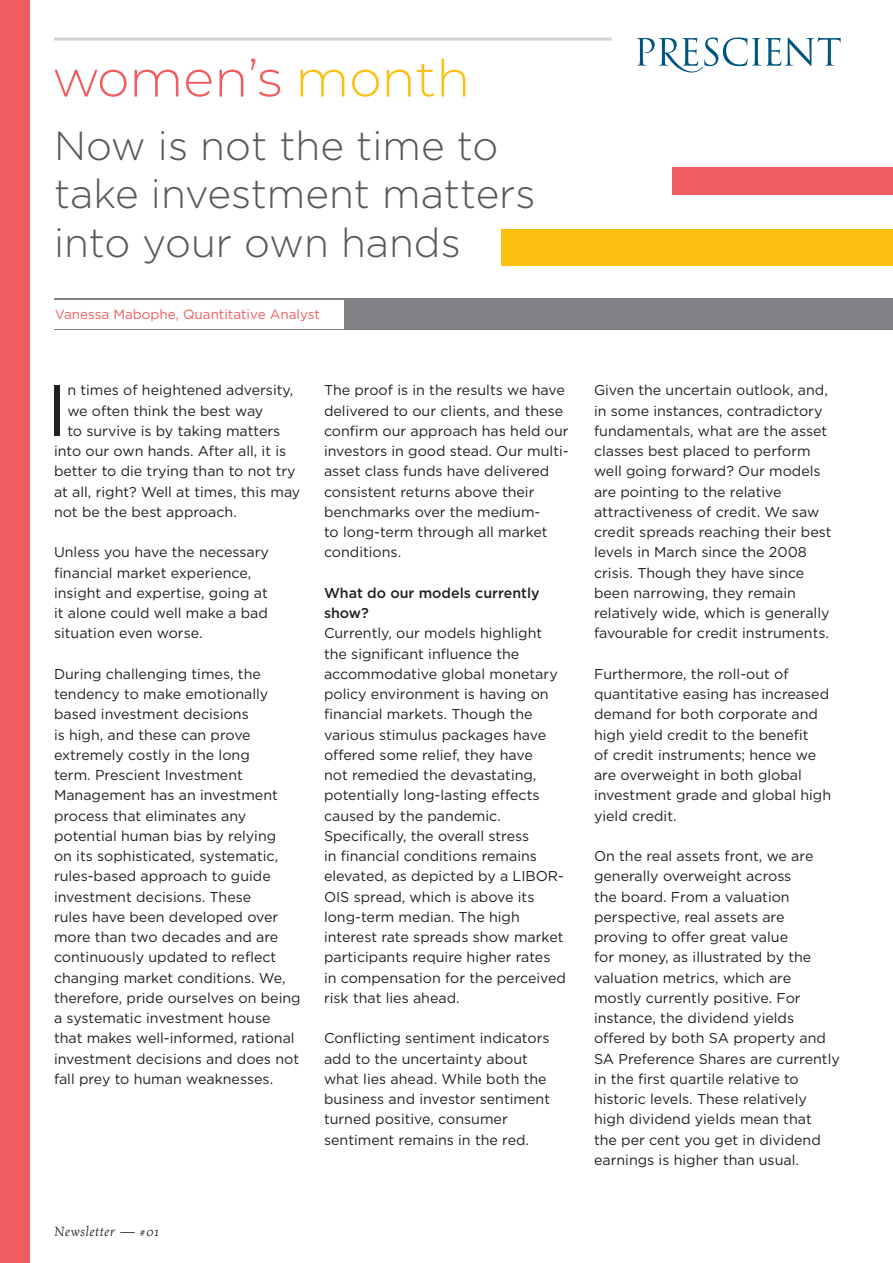
<style>
.page{position:relative;width:893px;height:1263px;background:#fff}
.page>*{position:absolute;margin:0;border:0;box-sizing:border-box;transform-origin:0 0}
.t1{font:72.15px "Gotham HTF";color:#231f20}
.t2{font:300 51.15px "Montserrat";color:#f05d60}
.t3{font:300 40.5px/48.6px "Gotham HTF";color:#57585a}
.t4{font:italic 15px "Maiola";letter-spacing:.05em;color:#231f20}
.t5{font:14.25px/20.2px "Gotham HTF";color:#231f20}
.t6{font:500 14.25px/20.2px "Gotham HTF";color:#231f20}
.t7{font:13.5px "Gotham HTF";color:#f05d60}
.s1{color:#fcc011}
</style>
<div class="page">
<div style="left:673px;top:167px;width:220px;height:27px;background:#f05d60"></div>
<div style="left:0;top:0;width:30px;height:1263px;background:#f05d60"></div>
<svg style="left:637px;top:37px;width:204px;height:36px"></svg>
<hr style="left:54px;top:38px;width:558px;height:3px;background:#d1d2d4">
<div style="left:54px;top:298px;width:839px;height:32px;background:#808285"></div>
<div style="left:51px;top:300px;width:293px;height:29px;background:#fff"></div>
<div style="left:502px;top:229px;width:391px;height:37px;background:#fcc011"></div>
<h2 class="t2" style="left:54px;top:44px;width:418px">women’s <span class="s1">month</span></h2>
<h3 class="t3" style="left:54px;top:120px;width:483px">Now is not the time to take investment matters into your own hands</h3>
<p class="t7" style="left:55px;top:307px;width:266px">Vanessa Mabophe, Quantitative Analyst</p>
<h1 class="t1" style="left:46px;top:370px;width:22px">I</h1>
<p class="t5" style="left:67px;top:380px;width:227px">n times of heightened adversity,</p>
<p class="t5" style="left:67px;top:400px;width:198px">we often think the best way</p>
<p class="t5" style="left:67px;top:420px;width:215px">to survive is by taking matters</p>
<p class="t5" style="left:54px;top:441px;width:234px">into our own hands. After all, it is</p>
<p class="t5" style="left:54px;top:461px;width:243px">better to die trying than to not try</p>
<p class="t5" style="left:54px;top:481px;width:248px">at all, right? Well at times, this may</p>
<p class="t5" style="left:54px;top:501px;width:184px">not be the best approach.</p>
<p class="t5" style="left:54px;top:542px;width:217px">Unless you have the necessary financial market experience, insight and expertise, going at it alone could well make a bad situation even worse.</p>
<p class="t5" style="left:54px;top:663px;width:248px">During challenging times, the tendency to make emotionally based investment decisions<br>is high, and these can prove extremely costly in the long<br>term. Prescient Investment<br>Management has an investment process that eliminates any potential human bias by relying<br>on its sophisticated, systematic, rules-based approach to guide investment decisions. These<br>rules have been developed over more than two decades and are continuously updated to reflect changing market conditions. We, therefore, pride ourselves on being a systematic investment house that makes well-informed, rational investment decisions and does not fall prey to human weaknesses.</p>
<p class="t5" style="left:324px;top:380px;width:246px">The proof is in the results we have delivered to our clients, and these confirm our approach has held our investors in good stead. Our multi&shy;asset class funds have delivered consistent returns above their benchmarks over the medium-<br>to long-term through all market conditions.</p>
<p class="t6" style="left:324px;top:582px;width:217px">What do our models currently show?</p>
<p class="t5" style="left:324px;top:623px;width:244px">Currently, our models highlight the significant influence the accommodative global monetary policy environment is having on financial markets. Though the various stimulus packages have offered some relief, they have<br>not remedied the devastating, potentially long-lasting effects caused by the pandemic.<br>Specifically, the overall stress<br>in financial conditions remains elevated, as depicted by a LIBOR-<br>OIS spread, which is above its long-term median. The high interest rate spreads show market participants require higher rates in compensation for the perceived risk that lies ahead.</p>
<p class="t5" style="left:324px;top:1028px;width:228px">Conflicting sentiment indicators add to the uncertainty about what lies ahead. While both the business and investor sentiment turned positive, consumer sentiment remains in the red.</p>
<p class="t4" style="left:54px;top:1221px;width:106px">Newsletter — #01</p>
<p class="t5" style="left:594px;top:380px;width:239px">Given the uncertain outlook, and, in some instances, contradictory fundamentals, what are the asset classes best placed to perform well going forward? Our models are pointing to the relative attractiveness of credit. We saw credit spreads reaching their best levels in March since the 2008 crisis. Though they have since been narrowing, they remain relatively wide, which is generally favourable for credit instruments.</p>
<p class="t5" style="left:594px;top:663px;width:239px">Furthermore, the roll-out of quantitative easing has increased demand for both corporate and high yield credit to the benefit<br>of credit instruments; hence we are overweight in both global investment grade and global high yield credit.</p>
<p class="t5" style="left:594px;top:846px;width:247px">On the real assets front, we are generally overweight across<br>the board. From a valuation perspective, real assets are proving to offer great value<br>for money, as illustrated by the valuation metrics, which are mostly currently positive. For instance, the dividend yields offered by both SA property and<br>SA Preference Shares are currently in the first quartile relative to historic levels. These relatively high dividend yields mean that<br>the per cent you get in dividend earnings is higher than usual.</p>
</div>
